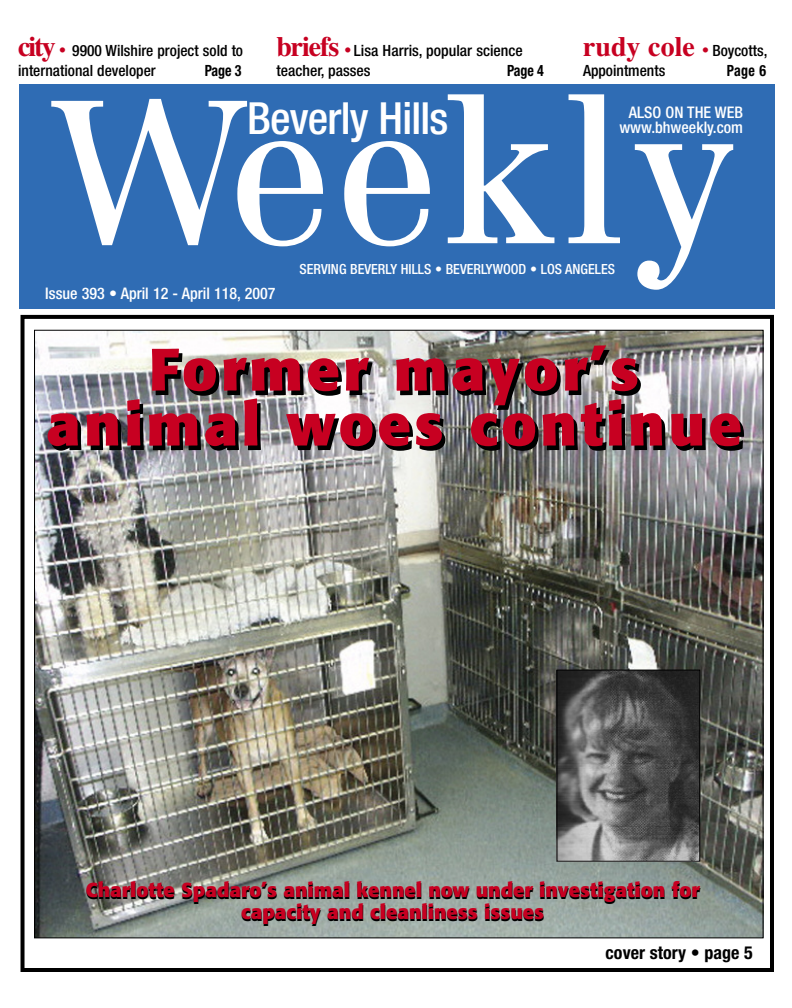
<style>
.page{position:relative;width:792px;height:1008px;background:#fff}
.page>*{position:absolute;margin:0;border:0;box-sizing:border-box;transform-origin:0 0}
.t1{font:197.9px "Century Reprise SSK";letter-spacing:.03em;color:#fff}
.t2{font:700 59px/55px "Formata";letter-spacing:.06em;color:#c70021;text-align:center}
.t3{font:500 condensed 44.4px "Helvetica Neue";letter-spacing:-.02em;color:#fff}
.t4{font:700 20px/22px "Formata";color:#c70021;text-align:center}
.t5{font:700 condensed 18px "Helvetica Neue";color:#000}
.t6{font:500 condensed 16px/15px "Helvetica Neue";color:#fff;text-align:center}
.t7{font:500 condensed 15.5px/20px "Helvetica Neue";color:#000}
.t8{font:700 condensed 15.5px "Helvetica Neue";letter-spacing:-.01em;color:#000;scale:.9 1}
.t9{font:500 condensed 14px "Helvetica Neue";color:#fff}
.s1{font-family:"Times Bold TT";font-weight:400;font-stretch:normal;font-size:28px;color:#c70021}
.s2{font-family:"Times Bold TT";font-weight:400;font-stretch:normal;font-size:18px;color:#c70021}
</style>
<div class="page">
<div style="left:21px;top:315px;width:753px;height:657px;border:4px solid #000"></div>
<img style="left:36px;top:332px;width:726px;height:604px">
<div style="left:19px;top:84px;width:756px;height:225px;background:#2f6cb4"></div>
<img style="left:558px;top:672px;width:140px;height:188px">
<div style="left:556px;top:670px;width:144px;height:192px;border:1px solid #000"></div>
<p class="t7" style="left:18px;top:42px;width:227px"><span class="s1">city</span> <span class="s2">•</span> 9900 Wilshire project sold to international developer</p>
<p class="t8" style="left:205px;top:65px;width:42px">Page 3</p>
<p class="t7" style="left:277px;top:42px;width:248px"><span class="s1">briefs</span> <span class="s2">•</span> Lisa Harris, popular science teacher, passes</p>
<p class="t8" style="left:507px;top:65px;width:42px">Page 4</p>
<p class="t7" style="left:583px;top:42px;width:186px"><span class="s1">rudy cole</span> <span class="s2">•</span> Boycotts,<br>Appointments</p>
<p class="t8" style="left:727px;top:65px;width:45px">Page 6</p>
<h1 class="t1" style="left:48px;top:54px;width:691px">Weekly</h1>
<h3 class="t3" style="left:247px;top:102px;width:203px">Beverly Hills</h3>
<p class="t6" style="left:619px;top:106px;width:125px">ALSO ON THE WEB www.bhweekly.com</p>
<p class="t9" style="left:300px;top:264px;width:317px">SERVING BEVERLY HILLS • BEVERLYWOOD • LOS ANGELES</p>
<p class="t6" style="left:45px;top:287px;width:232px">Issue 393 • April 12 - April 118, 2007</p>
<h2 class="t2" style="left:46px;top:347px;width:697px">Former mayor’s animal woes continue</h2>
<p class="t4" style="left:86px;top:881px;width:616px">Charlotte Spadaro’s animal kennel now under investigation for capacity and cleanliness issues</p>
<p class="t5" style="left:606px;top:947px;width:149px">cover story • page 5</p>
</div>
